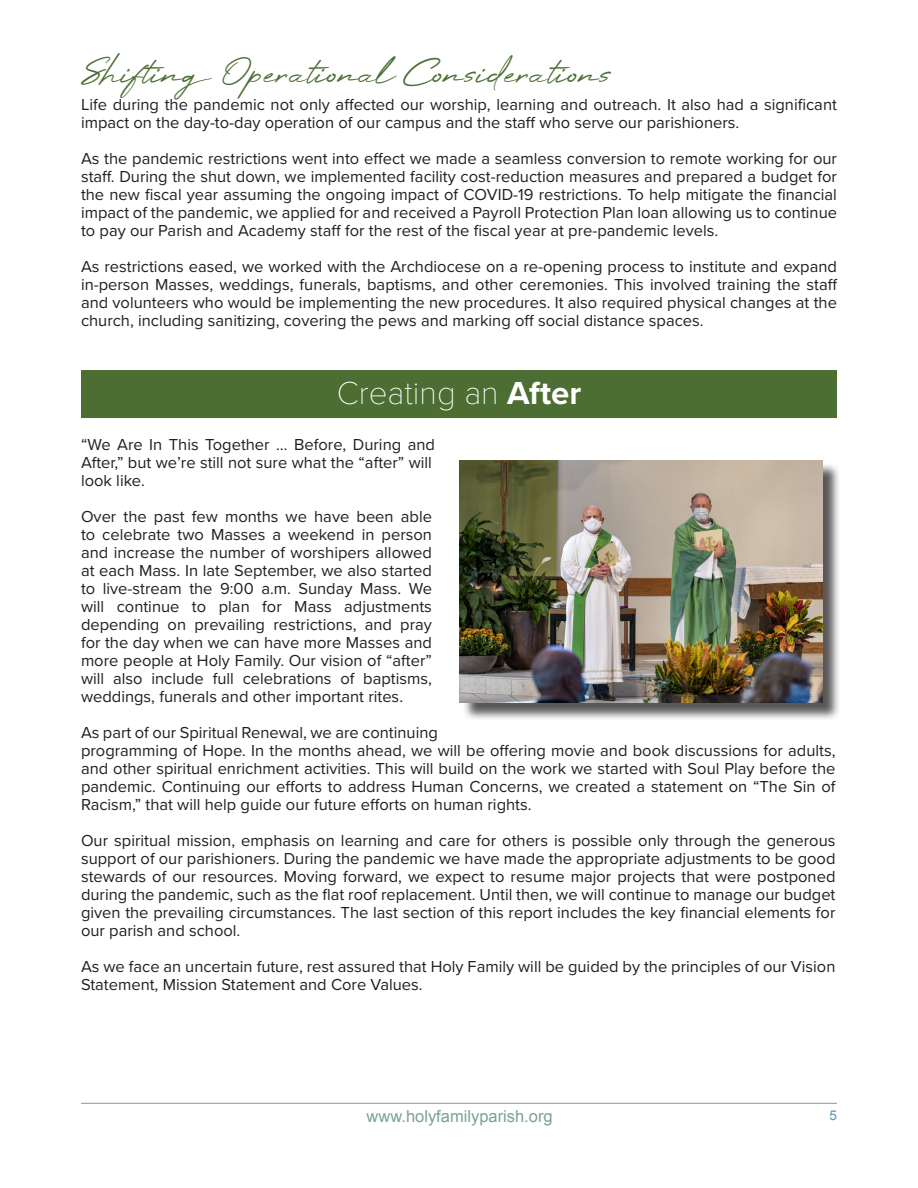
<style>
.page{position:relative;width:918px;height:1188px;background:#fff}
.page>*{position:absolute;margin:0;border:0;box-sizing:border-box;transform-origin:0 0}
.t1{font:33px "High Summit";color:#4c6e32}
.t2{font:100 33px "Proxima Nova T";color:#fff}
.t3{font:16.5px/18px "Proxima Nova";color:#231f20}
.t4{font:16.5px "Arial";color:#7aa295}
.t5{font:13.5px "Arial";color:#5893b5}
.s1{font-family:"Proxima Nova";font-weight:700}
</style>
<div class="page">
<hr style="left:81px;top:1103px;width:756px;height:1px;background:#7aa295">
<div style="left:462px;top:463px;width:379px;height:258px;background:#231f20;opacity:.75"></div>
<img style="left:460px;top:460px;width:363px;height:242px">
<div style="left:81px;top:370px;width:756px;height:48px;background:#4c6e32"></div>
<p class="t1" style="left:81px;top:51px;width:532px">Shifting Operational Considerations</p>
<p class="t3" style="left:81px;top:94px;width:757px">Life during the pandemic not only affected our worship, learning and outreach. It also had a significant impact on the day-to-day operation of our campus and the staff who serve our parishioners.</p>
<p class="t3" style="left:81px;top:148px;width:758px;text-align:justify">As the pandemic restrictions went into effect we made a seamless conversion to remote working for our staff. During the shut down, we implemented facility cost-reduction measures and prepared a budget for the new fiscal year assuming the ongoing impact of COVID-19 restrictions. To help mitigate the financial impact of the pandemic, we applied for and received a Payroll Protection Plan loan allowing us to continue to pay our Parish and Academy staff for the rest of the fiscal year at pre-pandemic levels.</p>
<p class="t3" style="left:81px;top:256px;width:758px;text-align:justify">As restrictions eased, we worked with the Archdiocese on a re-opening process to institute and expand in-person Masses, weddings, funerals, baptisms, and other ceremonies. This involved training the staff and volunteers who would be implementing the new procedures. It also required physical changes at the church, including sanitizing, covering the pews and marking off social distance spaces.</p>
<p class="t2" style="left:337px;top:368px;width:246px">Creating an <span class="s1">After</span></p>
<p class="t3" style="left:81px;top:435px;width:356px">“We Are In This Together … Before, During and<br>After,” but we’re still not sure what the “after” will look like.</p>
<p class="t3" style="left:81px;top:507px;width:353px;text-align:justify">Over the past few months we have been able to celebrate two Masses a weekend in person and increase the number of worshipers allowed at each Mass. In late September, we also started to live-stream the 9:00 a.m. Sunday Mass. We will continue to plan for Mass adjustments depending on prevailing restrictions, and pray for the day when we can have more Masses and more people at Holy Family. Our vision of “after” will also include full celebrations of baptisms, weddings, funerals and other important rites.</p>
<p class="t3" style="left:81px;top:723px;width:756px">As part of our Spiritual Renewal, we are continuing<br>programming of Hope. In the months ahead, we will be offering movie and book discussions for adults, and other spiritual enrichment activities. This will build on the work we started with Soul Play before the pandemic. Continuing our efforts to address Human Concerns, we created a statement on “The Sin of Racism,” that will help guide our future efforts on human rights.</p>
<p class="t3" style="left:81px;top:831px;width:756px;text-align:justify">Our spiritual mission, emphasis on learning and care for others is possible only through the generous support of our parishioners. During the pandemic we have made the appropriate adjustments to be good stewards of our resources. Moving forward, we expect to resume major projects that were postponed during the pandemic, such as the flat roof replacement. Until then, we will continue to manage our budget given the prevailing circumstances. The last section of this report includes the key financial elements for our parish and school.</p>
<p class="t3" style="left:81px;top:957px;width:756px">As we face an uncertain future, rest assured that Holy Family will be guided by the principles of our Vision<br>Statement, Mission Statement and Core Values.</p>
<p class="t4" style="left:367px;top:1105px;width:188px">www.holyfamilyparish.org</p>
<p class="t5" style="left:829px;top:1106px;width:9px">5</p>
</div>
